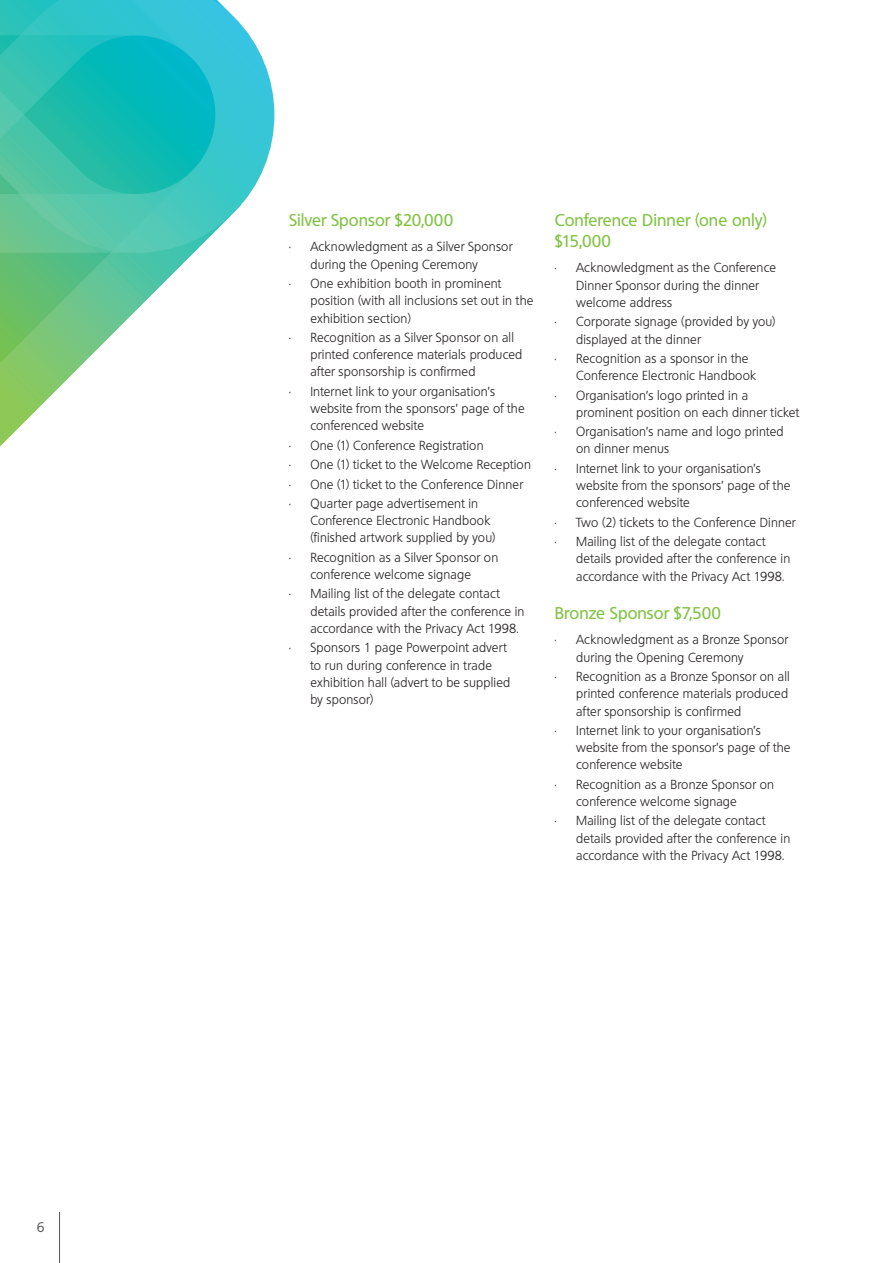
<style>
.page{position:relative;width:893px;height:1263px;background:#fff}
.page>*{position:absolute;margin:0;border:0;box-sizing:border-box;transform-origin:0 0}
.t1{font:500 16.5px/21px "Quebec";letter-spacing:.005em;color:#7fc241}
.t2{font:13.5px "Quebec";color:#57585a}
.t3{font:300 12.75px/17.2px "Quebec";letter-spacing:.015em;color:#231f20}
</style>
<div class="page">
<hr style="left:59px;top:1212px;width:1px;height:51px;background:#57585a">
<svg style="left:0;top:253px;width:194px;height:194px"></svg>
<svg style="left:0;top:0;width:274px;height:253px;background:#41c6c0"></svg>
<p class="t2" style="left:37px;top:1218px;width:9px">6</p>
<p class="t1" style="left:289px;top:209px;width:166px">Silver Sponsor $20,000</p>
<p class="t3" style="left:310px;top:238px;width:204px;text-indent:-21px">• Acknowledgment as a Silver Sponsor during the Opening Ceremony</p>
<p class="t3" style="left:310px;top:275px;width:225px;text-indent:-21px">• One exhibition booth in prominent position (with all inclusions set out in the exhibition section)</p>
<p class="t3" style="left:310px;top:329px;width:213px;text-indent:-21px">• Recognition as a Silver Sponsor on all printed conference materials produced after sponsorship is confirmed</p>
<p class="t3" style="left:310px;top:383px;width:216px;text-indent:-21px">• Internet link to your organisation’s website from the sponsors’ page of the conferenced website</p>
<p class="t3" style="left:289px;top:437px;width:196px">• One (1) Conference Registration</p>
<p class="t3" style="left:289px;top:456px;width:243px">• One (1) ticket to the Welcome Reception</p>
<p class="t3" style="left:289px;top:475px;width:235px">• One (1) ticket to the Conference Dinner</p>
<p class="t3" style="left:310px;top:495px;width:186px;text-indent:-21px">• Quarter page advertisement in<br>Conference Electronic Handbook (finished artwork supplied by you)</p>
<p class="t3" style="left:289px;top:549px;width:211px;text-align:center">• Recognition as a Silver Sponsor on conference welcome signage</p>
<p class="t3" style="left:310px;top:585px;width:216px;text-indent:-21px">• Mailing list of the delegate contact details provided after the conference in accordance with the Privacy Act 1998.</p>
<p class="t3" style="left:310px;top:639px;width:201px;text-indent:-21px">• Sponsors 1 page Powerpoint advert to run during conference in trade exhibition hall (advert to be supplied by sponsor)</p>
<p class="t1" style="left:555px;top:209px;width:213px">Conference Dinner (one only) $15,000</p>
<p class="t3" style="left:576px;top:259px;width:201px;text-indent:-21px">• Acknowledgment as the Conference<br>Dinner Sponsor during the dinner welcome address</p>
<p class="t3" style="left:576px;top:313px;width:201px;text-indent:-21px">• Corporate signage (provided by you) displayed at the dinner</p>
<p class="t3" style="left:576px;top:350px;width:181px;text-indent:-21px">• Recognition as a sponsor in the<br>Conference Electronic Handbook</p>
<p class="t3" style="left:576px;top:386px;width:224px;text-indent:-21px">• Organisation’s logo printed in a prominent position on each dinner ticket</p>
<p class="t3" style="left:576px;top:423px;width:209px;text-indent:-21px">• Organisation’s name and logo printed on dinner menus</p>
<p class="t3" style="left:576px;top:460px;width:216px;text-indent:-21px">• Internet link to your organisation’s website from the sponsors’ page of the conferenced website</p>
<p class="t3" style="left:555px;top:514px;width:242px">• Two (2) tickets to the Conference Dinner</p>
<p class="t3" style="left:576px;top:533px;width:216px;text-indent:-21px">• Mailing list of the delegate contact details provided after the conference in accordance with the Privacy Act 1998.</p>
<p class="t1" style="left:555px;top:602px;width:168px">Bronze Sponsor $7,500</p>
<p class="t3" style="left:576px;top:631px;width:214px;text-indent:-21px">• Acknowledgment as a Bronze Sponsor during the Opening Ceremony</p>
<p class="t3" style="left:576px;top:668px;width:215px;text-indent:-21px">• Recognition as a Bronze Sponsor on all printed conference materials produced after sponsorship is confirmed</p>
<p class="t3" style="left:576px;top:722px;width:216px;text-indent:-21px">• Internet link to your organisation’s website from the sponsor’s page of the conference website</p>
<p class="t3" style="left:576px;top:776px;width:199px;text-indent:-21px">• Recognition as a Bronze Sponsor on conference welcome signage</p>
<p class="t3" style="left:576px;top:812px;width:216px;text-indent:-21px">• Mailing list of the delegate contact details provided after the conference in accordance with the Privacy Act 1998.</p>
</div>
